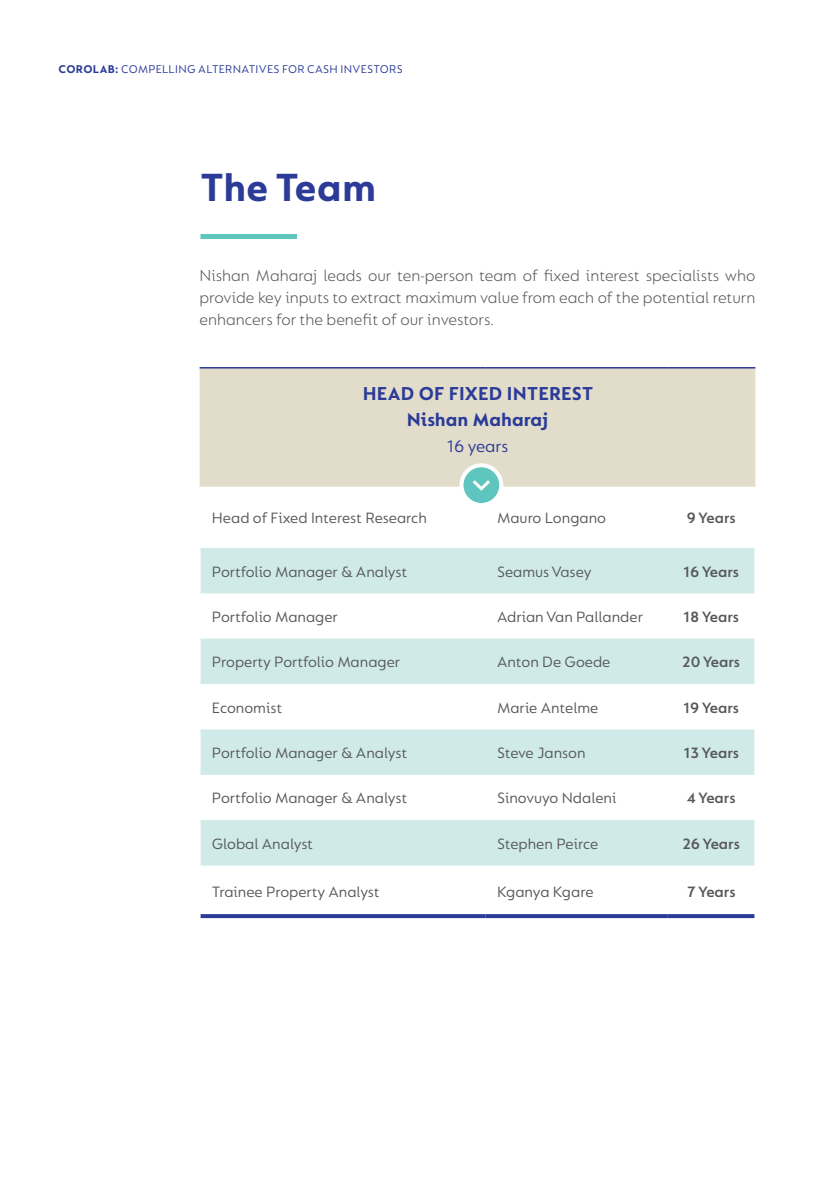
<style>
.page{position:relative;width:840px;height:1191px;background:#fff}
.page>*{position:absolute;margin:0;border:0;box-sizing:border-box;transform-origin:0 0}
.t1{font:700 42px "FS Lucas";letter-spacing:.01em;color:#2b3b97}
.t2{font:700 20px "FS Lucas";letter-spacing:.01em;color:#2b3b97}
.t3{font:18px "FS Lucas";color:#2b3b97}
.t4{font:300 17px/22px "FS Lucas";color:#57585a;text-align:justify}
.t5{font:16px "FS Lucas";color:#57585a}
.t6{font:600 16px "FS Lucas";color:#57585a}
.t7{font:12px "FS Lucas";letter-spacing:.03em;color:#2b3b97}
.s1{font-weight:700}
</style>
<div class="page">
<div style="left:200px;top:234px;width:97px;height:5px;background:#5ec5bf"></div>
<div style="left:200px;top:368px;width:554px;height:119px;background:#e2ddcb"></div>
<svg style="left:200px;top:548px;width:554px;height:317px;fill:#cfeae8"></svg>
<hr style="left:199px;top:368px;width:2px;height:119px;background:#e2ddcb">
<hr style="left:753px;top:368px;width:2px;height:119px;background:#e2ddcb">
<hr style="left:199px;top:367px;width:286px;height:1px;background:#2b3b97">
<hr style="left:485px;top:367px;width:182px;height:1px;background:#2b3b97">
<hr style="left:667px;top:367px;width:88px;height:1px;background:#2b3b97">
<svg style="left:200px;top:914px;width:285px;height:4px"></svg>
<svg style="left:485px;top:914px;width:182px;height:4px"></svg>
<svg style="left:667px;top:914px;width:87px;height:4px"></svg>
<svg style="left:461px;top:465px;width:40px;height:40px"></svg>
<div style="left:459px;top:463px;width:44px;height:44px;border:4px solid #fff;border-radius:50%"></div>
<svg style="left:472px;top:480px;width:18px;height:11px"></svg>
<p class="t7" style="left:59px;top:62px;width:345px"><span class="s1">COROLAB:</span> COMPELLING ALTERNATIVES FOR CASH INVESTORS</p>
<p class="t1" style="left:200px;top:163px;width:177px">The Team</p>
<p class="t4" style="left:199px;top:265px;width:557px">Nishan Maharaj leads our ten-person team of fixed interest specialists who provide key inputs to extract maximum value from each of the potential return enhancers for the benefit of our investors.</p>
<p class="t2" style="left:362px;top:381px;width:231px">HEAD OF FIXED INTEREST</p>
<p class="t2" style="left:406px;top:407px;width:143px">Nishan Maharaj</p>
<p class="t3" style="left:446px;top:435px;width:63px">16 years</p>
<p class="t5" style="left:212px;top:509px;width:216px">Head of Fixed Interest Research</p>
<p class="t5" style="left:497px;top:509px;width:110px">Mauro Longano</p>
<p class="t6" style="left:686px;top:509px;width:50px">9 Years</p>
<p class="t5" style="left:212px;top:562px;width:197px">Portfolio Manager &amp; Analyst</p>
<p class="t5" style="left:497px;top:562px;width:96px">Seamus Vasey</p>
<p class="t6" style="left:682px;top:562px;width:57px">16 Years</p>
<p class="t5" style="left:212px;top:607px;width:127px">Portfolio Manager</p>
<p class="t5" style="left:497px;top:607px;width:147px">Adrian Van Pallander</p>
<p class="t6" style="left:682px;top:607px;width:57px">18 Years</p>
<p class="t5" style="left:212px;top:653px;width:190px">Property Portfolio Manager</p>
<p class="t5" style="left:497px;top:653px;width:115px">Anton De Goede</p>
<p class="t6" style="left:681px;top:653px;width:59px">20 Years</p>
<p class="t5" style="left:212px;top:698px;width:72px">Economist</p>
<p class="t5" style="left:497px;top:698px;width:103px">Marie Antelme</p>
<p class="t6" style="left:682px;top:698px;width:57px">19 Years</p>
<p class="t5" style="left:212px;top:743px;width:197px">Portfolio Manager &amp; Analyst</p>
<p class="t5" style="left:497px;top:743px;width:90px">Steve Janson</p>
<p class="t6" style="left:683px;top:743px;width:57px">13 Years</p>
<p class="t5" style="left:212px;top:789px;width:197px">Portfolio Manager &amp; Analyst</p>
<p class="t5" style="left:497px;top:789px;width:121px">Sinovuyo Ndaleni</p>
<p class="t6" style="left:686px;top:789px;width:50px">4 Years</p>
<p class="t5" style="left:212px;top:834px;width:103px">Global Analyst</p>
<p class="t5" style="left:497px;top:834px;width:103px">Stephen Peirce</p>
<p class="t6" style="left:682px;top:834px;width:59px">26 Years</p>
<p class="t5" style="left:212px;top:882px;width:169px">Trainee Property Analyst</p>
<p class="t5" style="left:497px;top:882px;width:98px">Kganya Kgare</p>
<p class="t6" style="left:686px;top:882px;width:50px">7 Years</p>
</div>
